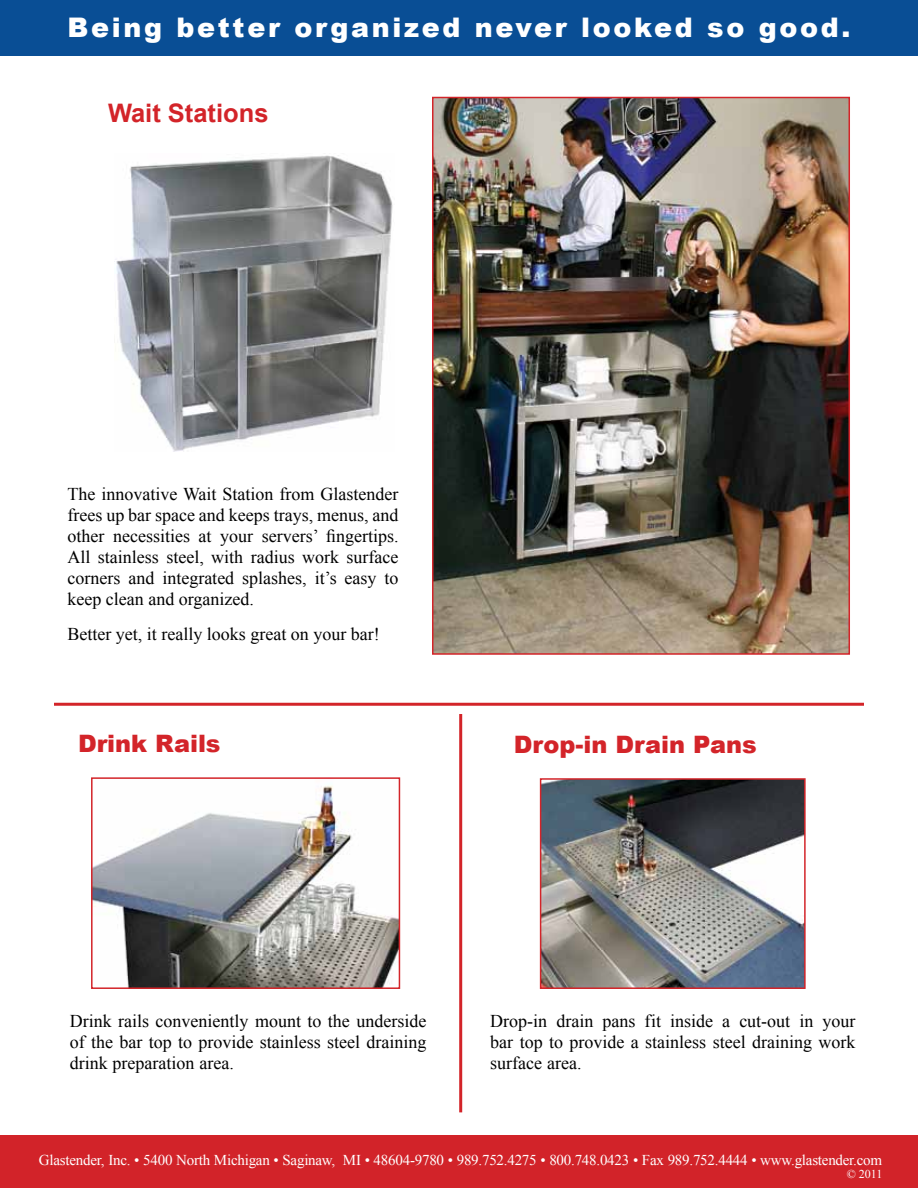
<style>
.page{position:relative;width:918px;height:1188px;background:#fff}
.page>*{position:absolute;margin:0;border:0;box-sizing:border-box;transform-origin:0 0}
.t1{font:900 27px "Arial";letter-spacing:.1em;color:#fff}
.t2{font:700 25.5px "Arial";color:#d32429}
.t3{font:900 24px "Arial";color:#d32429}
.t4{font:18px/21px "Times New Roman";color:#000;text-align:justify}
.t5{font:15px "Times New Roman";letter-spacing:-.015em;color:#fff}
.t6{font:12px "Times New Roman";color:#fff}
</style>
<div class="page">
<div style="left:0;top:1135px;width:918px;height:53px;background:#d22329"></div>
<div style="left:0;top:0;width:918px;height:55px;background:#094e95"></div>
<hr style="left:54px;top:703px;width:810px;height:3px;background:#d32429">
<hr style="left:459px;top:714px;width:3px;height:398px;background:#d32429">
<img style="left:435px;top:100px;width:412px;height:552px">
<div style="left:432px;top:97px;width:418px;height:558px;border:2px solid #d32429"></div>
<img style="left:94px;top:786px;width:303px;height:200px">
<div style="left:91px;top:777px;width:309px;height:212px;border:2px solid #d32429"></div>
<img style="left:543px;top:781px;width:260px;height:205px">
<div style="left:540px;top:778px;width:266px;height:211px;border:2px solid #d32429"></div>
<img style="left:114px;top:155px;width:279px;height:296px">
<h1 class="t1" style="left:67px;top:7px;width:785px">Being better organized never looked so good.</h1>
<h2 class="t2" style="left:108px;top:96px;width:162px">Wait Stations</h2>
<p class="t4" style="left:68px;top:483px;width:333px">The innovative Wait Station from Glastender frees up bar space and keeps trays, menus, and other necessities at your servers’ fingertips.<br>All stainless steel, with radius work surface corners and integrated splashes, it’s easy to keep clean and organized.</p>
<p class="t4" style="left:68px;top:623px;width:314px">Better yet, it really looks great on your bar!</p>
<h3 class="t3" style="left:78px;top:726px;width:144px">Drink Rails</h3>
<h3 class="t3" style="left:514px;top:727px;width:245px">Drop-in Drain Pans</h3>
<p class="t4" style="left:70px;top:1010px;width:358px">Drink rails conveniently mount to the underside of the bar top to provide stainless steel draining drink preparation area.</p>
<p class="t4" style="left:490px;top:1010px;width:367px">Drop-in drain pans fit inside a cut-out in your bar top to provide a stainless steel draining work surface area.</p>
<p class="t5" style="left:39px;top:1150px;width:845px">Glastender, Inc. • 5400 North Michigan • Saginaw, MI • 48604-9780 • 989.752.4275 • 800.748.0423 • Fax 989.752.4444 • www.glastender.com</p>
<p class="t6" style="left:847px;top:1166px;width:37px">© 2011</p>
</div>
